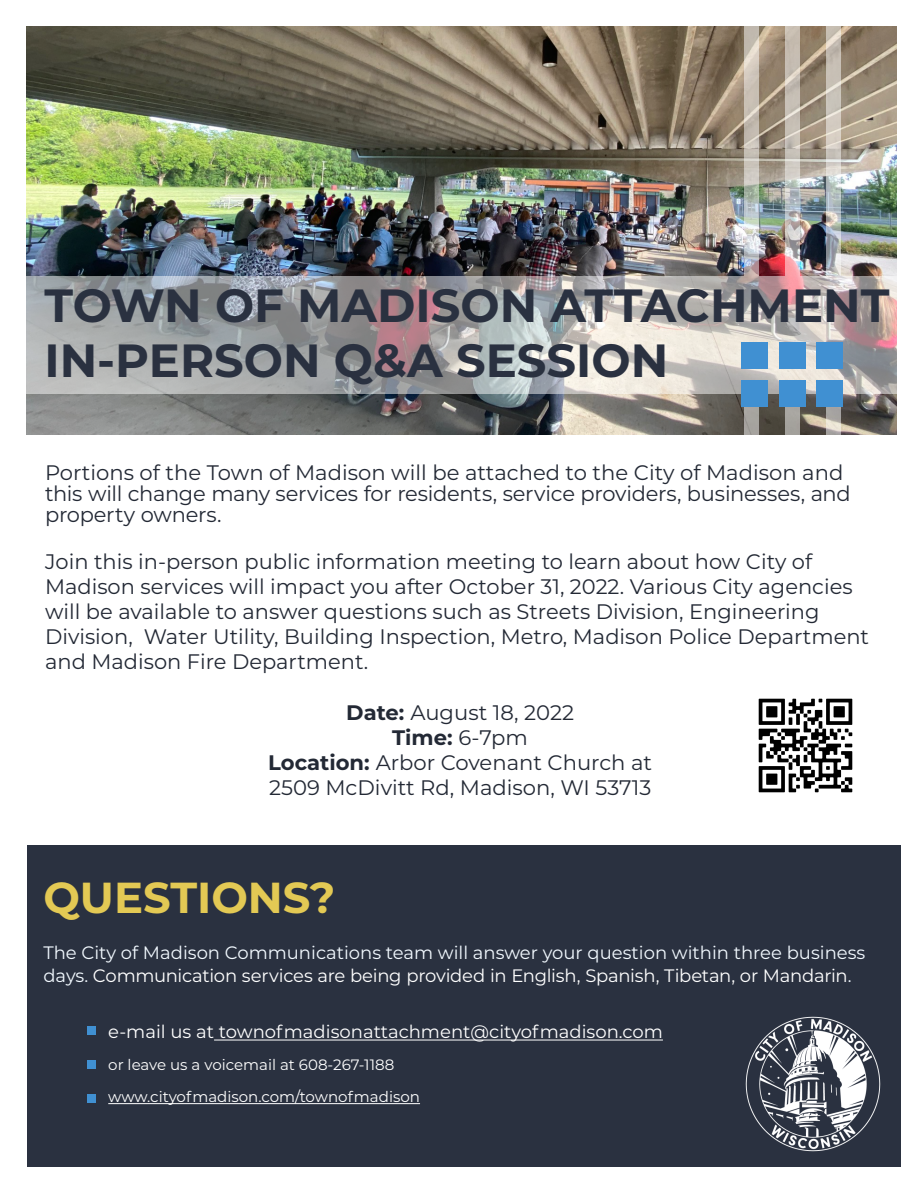
<style>
.page{position:relative;width:918px;height:1188px;background:#fff}
.page>*{position:absolute;margin:0;border:0;box-sizing:border-box;transform-origin:0 0}
.t1{font:700 46.5px/55.8px "Montserrat";color:#2a3140}
.t2{font:700 43.35px "Montserrat";color:#e3c954}
.t3{font:21px/25.2px "Montserrat";color:#232935}
.t4{font:18px/22.5px "Montserrat";color:#f2f9ff}
.t5{font:18px "Montserrat";color:#fff}
.t6{font:15px/32.2px "Montserrat";color:#fff}
.s1{font-weight:700}
.s2{color:#fff}
</style>
<div class="page">
<img style="left:27px;top:27px;width:869px;height:407px">
<svg style="left:744px;top:26px;width:15px;height:409px;background:#c4c1ba"></svg>
<svg style="left:26px;top:276px;width:871px;height:117px;background:#b1afae"></svg>
<svg style="left:785px;top:26px;width:15px;height:409px;background:#c9bbb7"></svg>
<svg style="left:827px;top:26px;width:14px;height:409px;background:#c8c4c0"></svg>
<div style="left:741px;top:380px;width:27px;height:27px;background:#4090d2"></div>
<div style="left:741px;top:342px;width:27px;height:27px;background:#4090d2"></div>
<div style="left:779px;top:380px;width:26px;height:27px;background:#4090d2"></div>
<div style="left:779px;top:342px;width:26px;height:27px;background:#4090d2"></div>
<div style="left:816px;top:380px;width:27px;height:27px;background:#4090d2"></div>
<div style="left:816px;top:342px;width:27px;height:27px;background:#4090d2"></div>
<div style="left:27px;top:846px;width:874px;height:321px;background:#2a3140"></div>
<div style="left:87px;top:1026px;width:9px;height:9px;background:#4090d2"></div>
<div style="left:87px;top:1060px;width:9px;height:9px;background:#4090d2"></div>
<div style="left:87px;top:1094px;width:9px;height:9px;background:#4090d2"></div>
<hr style="left:214px;top:1040px;width:449px;height:1px;background:#fff">
<hr style="left:108px;top:1103px;width:312px;height:1px;background:#fff">
<img style="left:745px;top:1016px;width:136px;height:136px">
<img style="left:758px;top:698px;width:95px;height:95px">
<h1 class="t1" style="left:44px;top:275px;width:847px">TOWN OF MADISON ATTACHMENT<br>IN-PERSON Q&amp;A SESSION</h1>
<p class="t3" style="left:45px;top:462px;width:807px;line-height:21px">Portions of the Town of Madison will be attached to the City of Madison and this will change many services for residents, service providers, businesses, and property owners.</p>
<p class="t3" style="left:45px;top:548px;width:826px">Join this in-person public information meeting to learn about how City of Madison services will impact you after October 31, 2022. Various City agencies will be available to answer questions such as Streets Division, Engineering Division, Water Utility, Building Inspection, Metro, Madison Police Department and Madison Fire Department.</p>
<p class="t3" style="left:268px;top:699px;width:385px;text-align:center"><span class="s1">Date:</span> August 18, 2022<br><span class="s1">Time:</span> 6-7pm<br><span class="s1">Location:</span> Arbor Covenant Church at<br>2509 McDivitt Rd, Madison, WI 53713</p>
<h2 class="t2" style="left:43px;top:866px;width:293px">QUESTIONS?</h2>
<p class="t4" style="left:43px;top:941px;width:824px">The City of Madison Communications team will answer your question within three business days. <span class="s2">Communication services are being provided in English, Spanish, Tibetan, or Mandarin</span>.</p>
<p class="t5" style="left:108px;top:1019px;width:556px">e-mail us at townofmadisonattachment@cityofmadison.com</p>
<p class="t6" style="left:108px;top:1048px;width:313px">or leave us a voicemail at 608-267-1188 www.cityofmadison.com/townofmadison</p>
</div>
